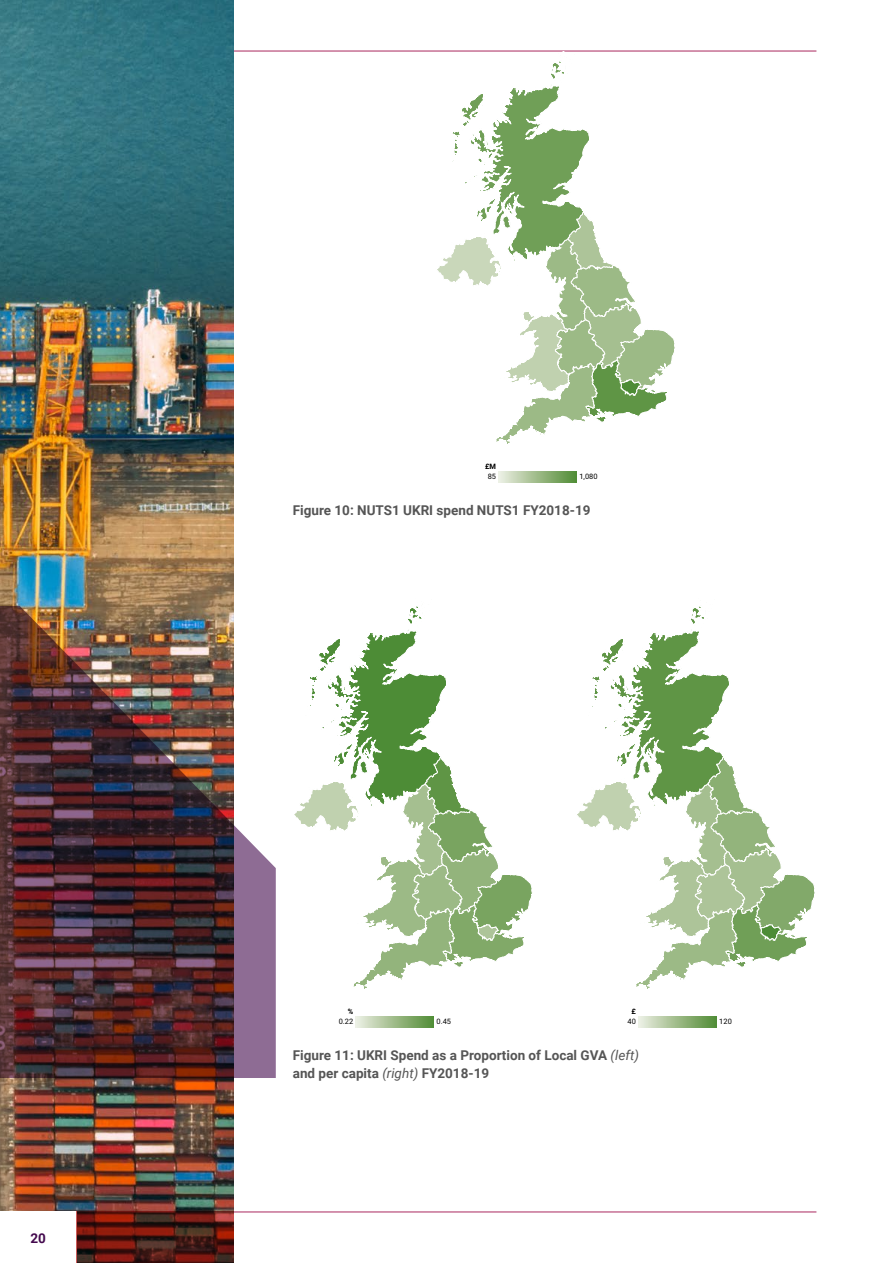
<style>
.page{position:relative;width:893px;height:1263px;background:#fff}
.page>*{position:absolute;margin:0;border:0;box-sizing:border-box;transform-origin:0 0}
.Table_heading{font:700 13.5px/18px "Roboto";color:#555}
.Body_copy{font:700 13.5px "Roboto";color:#440a4e}
.t1{font:7.5px "Roboto";color:#000}
.t2{font:700 7.5px "Roboto";color:#000}
.s1{font-weight:400;font-style:italic}
</style>
<div class="page">
<hr style="left:77px;top:51px;width:739px;height:1px;background:#a9285e">
<hr style="left:77px;top:1212px;width:739px;height:1px;background:#a9285e">
<img style="left:0;top:0;width:234px;height:1212px">
<svg style="left:294px;top:606px;width:238px;height:383px"></svg>
<svg style="left:356px;top:1016px;width:78px;height:11px"></svg>
<svg style="left:577px;top:606px;width:238px;height:383px"></svg>
<svg style="left:638px;top:1016px;width:79px;height:11px"></svg>
<img style="left:0;top:606px;width:276px;height:472px">
<svg style="left:77px;top:1212px;width:157px;height:51px"></svg>
<svg style="left:436px;top:51px;width:240px;height:393px"></svg>
<svg style="left:498px;top:471px;width:79px;height:11px"></svg>
<p class="Body_copy" style="left:31px;top:1228px;width:17px">20</p>
<p class="t2" style="left:485px;top:461px;width:12px">£M</p>
<p class="Table_heading" style="left:293px;top:500px;width:299px">Figure 10: NUTS1 UKRI spend NUTS1 FY2018-19</p>
<p class="t1" style="left:488px;top:471px;width:10px">85</p>
<p class="t1" style="left:579px;top:471px;width:20px">1,080</p>
<p class="t2" style="left:348px;top:1006px;width:7px">%</p>
<p class="t2" style="left:631px;top:1006px;width:6px">£</p>
<p class="Table_heading" style="left:293px;top:1045px;width:348px">Figure 11: UKRI Spend as a Proportion of Local GVA <span class="s1">(left) </span>and per capita <span class="s1">(right)</span> FY2018-19</p>
<p class="t1" style="left:339px;top:1016px;width:16px">0.22</p>
<p class="t1" style="left:437px;top:1016px;width:16px">0.45</p>
<p class="t1" style="left:628px;top:1016px;width:10px">40</p>
<p class="t1" style="left:719px;top:1016px;width:14px">120</p>
</div>
